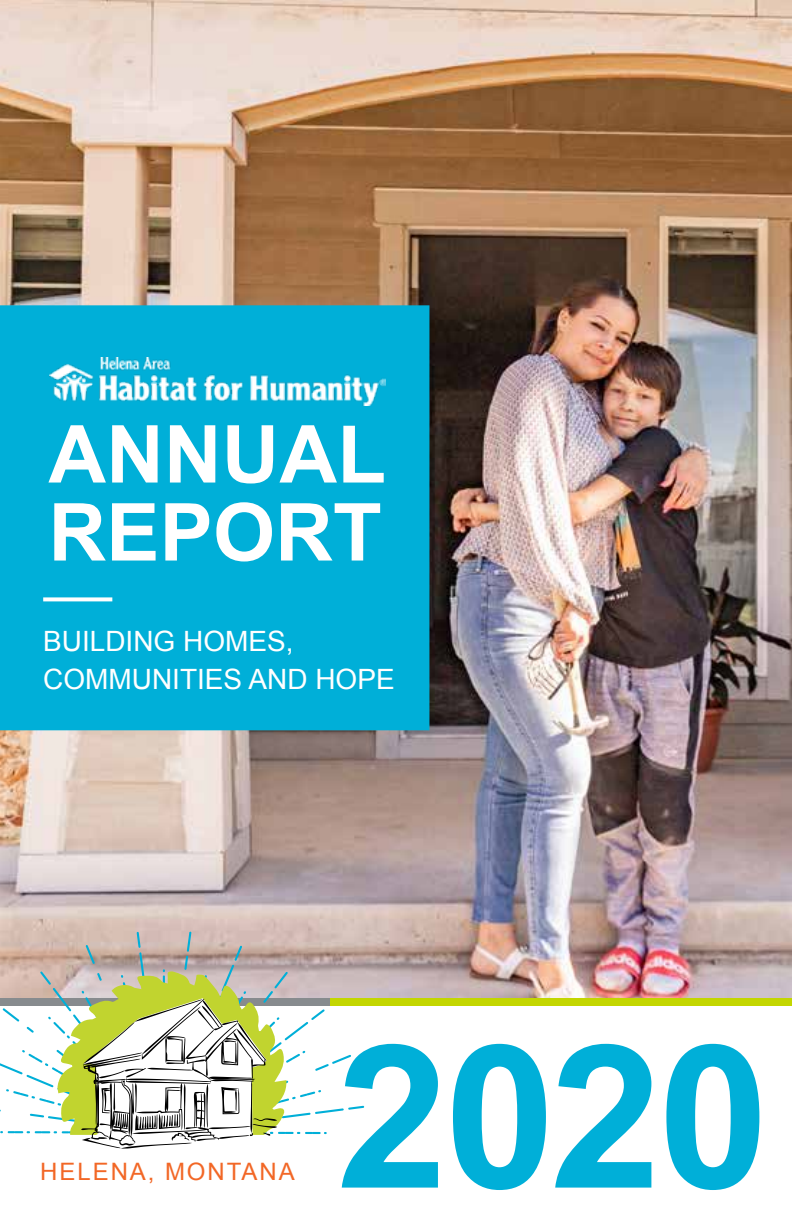
<style>
.page{position:relative;width:792px;height:1224px;background:#fff}
.page>*{position:absolute;margin:0;border:0;box-sizing:border-box;transform-origin:0 0}
.t1{font:700 200px "Arial";color:#00afd8}
.t2{font:700 80px/78px "Arial";color:#fff}
.t3{font:28px/38px "Arial";color:#fff}
.t4{font:24px "Arial";letter-spacing:.08em;color:#f26726}
</style>
<div class="page">
<img style="left:0;top:0;width:792px;height:998px">
<div style="left:0;top:305px;width:429px;height:425px;background:#00afd8"></div>
<svg style="left:43px;top:597px;width:69px;height:4px"></svg>
<div style="left:329px;top:998px;width:463px;height:8px;background:#c3d600"></div>
<img style="left:49px;top:358px;width:337px;height:47px">
<svg style="left:0;top:932px;width:364px;height:203px"></svg>
<svg style="left:57px;top:971px;width:230px;height:178px"></svg>
<h2 class="t2" style="left:48px;top:418px;width:339px">ANNUAL<br>REPORT</h2>
<p class="t3" style="left:43px;top:622px;width:353px">BUILDING HOMES,<br>COMMUNITIES AND HOPE</p>
<p class="t4" style="left:40px;top:1155px;width:256px">HELENA, MONTANA</p>
<h1 class="t1" style="left:337px;top:986px;width:434px">2020</h1>
</div>
